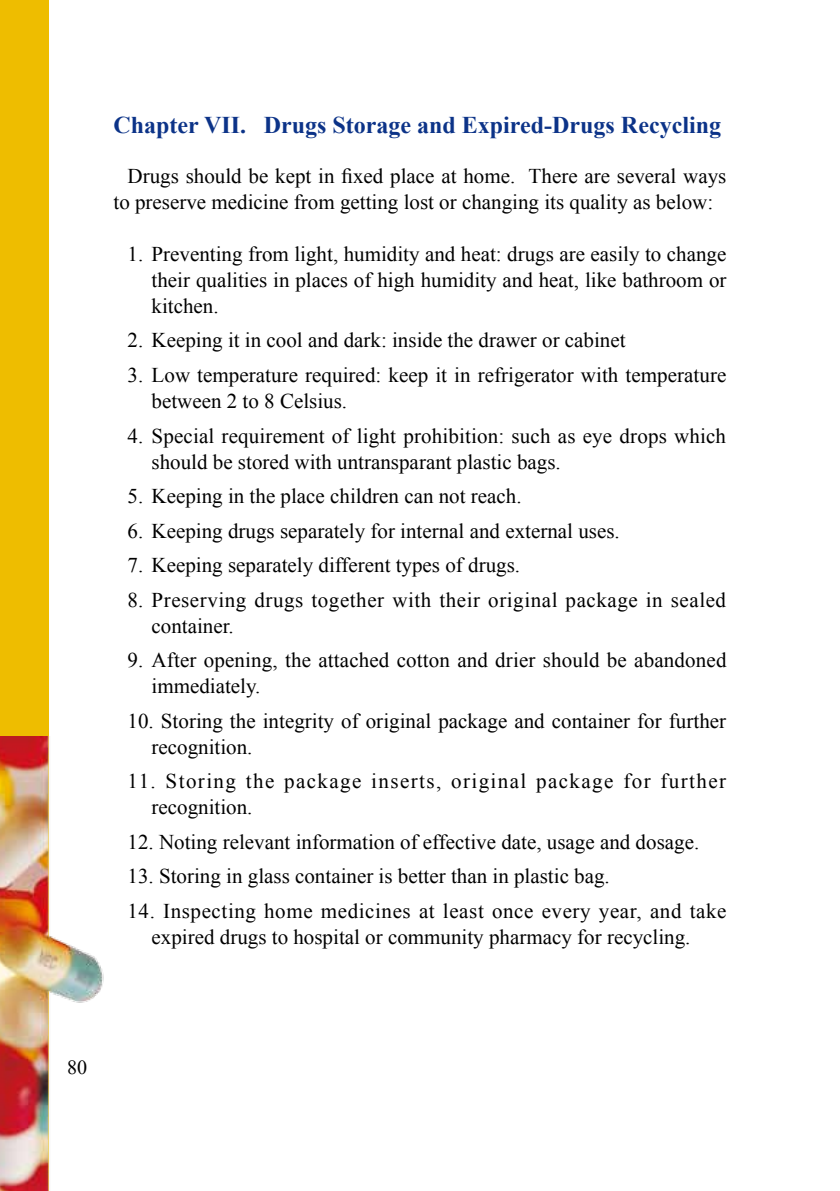
<style>
.page{position:relative;width:840px;height:1191px;background:#fff}
.page>*{position:absolute;margin:0;border:0;box-sizing:border-box;transform-origin:0 0}
.t1{font:700 24px "Times New Roman";color:#0c3388}
.t2{font:21px/26px "Times New Roman";color:#000}
.t3{font:21px/26px "Times New Roman";letter-spacing:.025em;color:#000}
.t4{font:21px/26px "Times New Roman";letter-spacing:.065em;color:#000}
.t5{font:20px "Times New Roman";color:#000}
</style>
<div class="page">
<div style="left:0;top:0;width:48px;height:1191px;background:#eebd00"></div>
<img style="left:0;top:736px;width:104px;height:455px">
<p class="t1" style="left:113px;top:109px;width:608px">Chapter VII. Drugs Storage and Expired-Drugs Recycling</p>
<p class="t2" style="left:113px;top:162px;width:614px;text-indent:14px">Drugs should be kept in fixed place at home. There are several ways to preserve medicine from getting lost or changing its quality as below:</p>
<p class="t2" style="left:151px;top:240px;width:576px;text-align:justify;text-indent:-24px">1. Preventing from light, humidity and heat: drugs are easily to change their qualities in places of high humidity and heat, like bathroom or kitchen.</p>
<p class="t2" style="left:127px;top:327px;width:499px">2. Keeping it in cool and dark: inside the drawer or cabinet</p>
<p class="t2" style="left:151px;top:361px;width:576px;text-indent:-24px">3. Low temperature required: keep it in refrigerator with temperature between 2 to 8 Celsius.</p>
<p class="t2" style="left:151px;top:422px;width:575px;text-indent:-24px">4. Special requirement of light prohibition: such as eye drops which should be stored with untransparant plastic bags.</p>
<p class="t2" style="left:127px;top:482px;width:395px">5. Keeping in the place children can not reach.</p>
<p class="t2" style="left:127px;top:517px;width:493px">6. Keeping drugs separately for internal and external uses.</p>
<p class="t2" style="left:127px;top:552px;width:394px">7. Keeping separately different types of drugs.</p>
<p class="t3" style="left:151px;top:586px;width:575px;text-indent:-24px">8. Preserving drugs together with their original package in sealed container.</p>
<p class="t2" style="left:151px;top:647px;width:576px;text-indent:-24px">9. After opening, the attached cotton and drier should be abandoned immediately.</p>
<p class="t2" style="left:151px;top:707px;width:576px;text-indent:-24px">10. Storing the integrity of original package and container for further recognition.</p>
<p class="t4" style="left:151px;top:768px;width:575px;text-indent:-24px">11. Storing the package inserts, original package for further recognition.</p>
<p class="t2" style="left:127px;top:828px;width:573px">12. Noting relevant information of effective date, usage and dosage.</p>
<p class="t2" style="left:127px;top:863px;width:483px">13. Storing in glass container is better than in plastic bag.</p>
<p class="t2" style="left:127px;top:897px;width:600px;text-align:center">14. Inspecting home medicines at least once every year, and take expired drugs to hospital or community pharmacy for recycling.</p>
<p class="t5" style="left:67px;top:1054px;width:21px">80</p>
</div>
